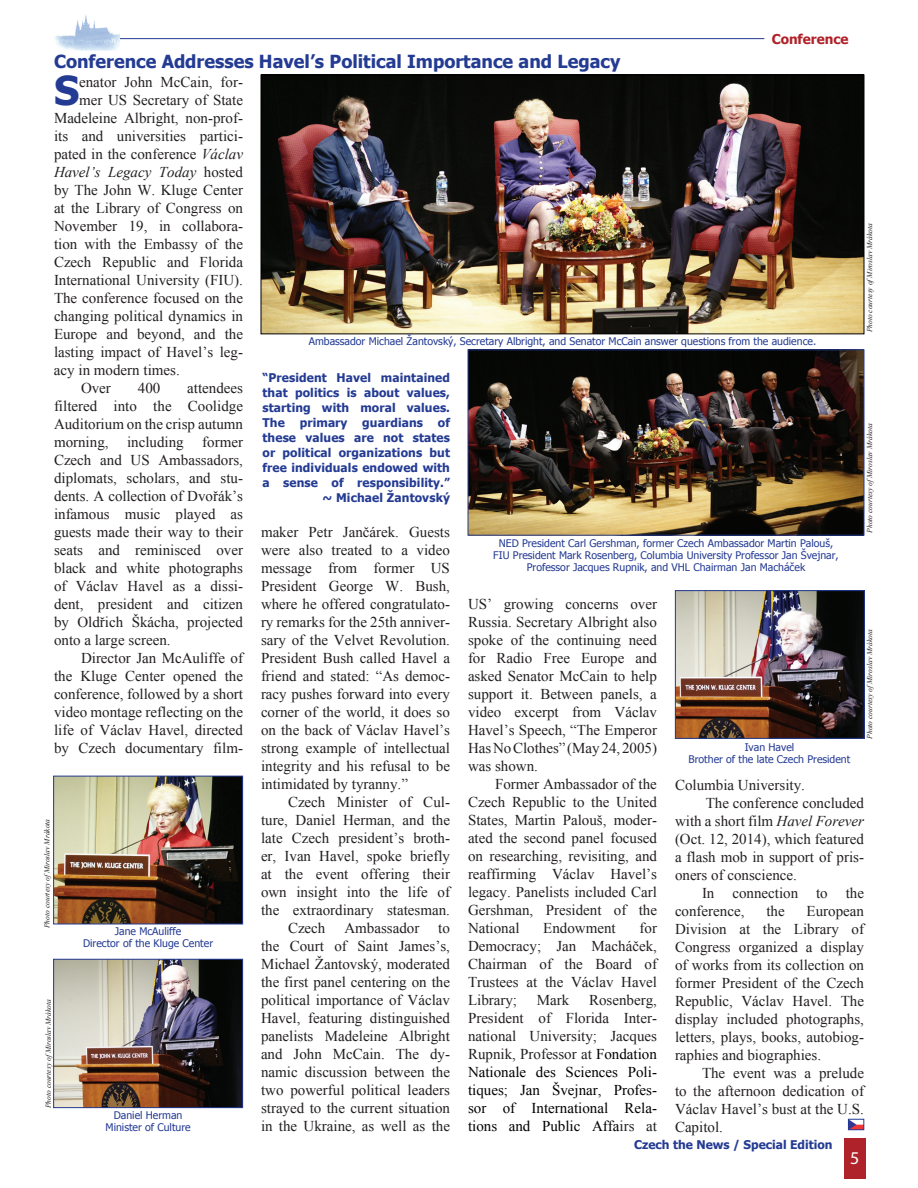
<style>
.page{position:relative;width:918px;height:1188px;background:#fff}
.page>*{position:absolute;margin:0;border:0;box-sizing:border-box;transform-origin:0 0}
.t1{font:700 39.75px "Tahoma";color:#243b93}
.t2{font:700 18px "Tahoma";color:#243b93}
.t3{font:18px "Myriad Pro";color:#fff}
.t4{font:15px/18px "Times New Roman";color:#231f20;text-align:justify}
.t5{font:15px/18px "Times New Roman";color:#000;text-align:justify}
.t6{font:italic 15px "Times New Roman";color:#231f20}
.t7{font:700 13.5px "Tahoma";color:#af2229}
.t8{font:700 12px/15px "Tahoma";letter-spacing:.01em;color:#243b93;text-align:right}
.t9{font:10.5px/12px "Tahoma";color:#243b93;text-align:center}
.t10{font:italic 7.5px "Times New Roman";color:#231f20}
.s1{font-style:italic}
.s2{font-style:normal}
.s3{color:#231f20}
</style>
<div class="page">
<div style="left:844px;top:1138px;width:22px;height:41px;background:#af2229"></div>
<hr style="left:120px;top:38px;width:644px;height:1px;background:#243b93">
<img style="left:54px;top:15px;width:66px;height:36px">
<img style="left:263px;top:77px;width:599px;height:255px">
<div style="left:261px;top:75px;width:603px;height:259px;border:1px solid #000"></div>
<img style="left:470px;top:351px;width:392px;height:183px">
<div style="left:468px;top:349px;width:396px;height:187px;border:1px solid #243b93"></div>
<img style="left:55px;top:961px;width:186px;height:145px">
<div style="left:53px;top:959px;width:190px;height:149px;border:1px solid #243b93"></div>
<img style="left:55px;top:778px;width:186px;height:144px">
<div style="left:53px;top:776px;width:190px;height:148px;border:1px solid #243b93"></div>
<img style="left:677px;top:592px;width:186px;height:145px">
<div style="left:675px;top:590px;width:190px;height:149px;border:1px solid #243b93"></div>
<img style="left:850px;top:1121px;width:12px;height:7px">
<div style="left:848px;top:1119px;width:16px;height:11px;border:1px solid #243b93"></div>
<p class="t7" style="left:772px;top:29px;width:78px">Conference</p>
<p class="t2" style="left:54px;top:49px;width:568px">Conference Addresses Havel’s Political Importance and Legacy</p>
<h1 class="t1" style="left:54px;top:62px;width:27px">S</h1>
<p class="t4" style="left:79px;top:72px;width:165px">enator John McCain, for-</p>
<p class="t4" style="left:79px;top:90px;width:165px">mer US Secretary of State</p>
<p class="t4" style="left:54px;top:108px;width:190px">Madeleine Albright, non-prof-</p>
<p class="t4" style="left:54px;top:126px;width:190px">its and universities partici-</p>
<p class="t4" style="left:54px;top:144px;width:191px">pated in the conference <span class="s1">Václav</span></p>
<p class="t6" style="left:54px;top:161px;width:191px">Havel’s Legacy Today <span class="s2">hosted</span></p>
<p class="t4" style="left:54px;top:180px;width:190px">by The John W. Kluge Center</p>
<p class="t4" style="left:54px;top:198px;width:190px">at the Library of Congress on</p>
<p class="t4" style="left:54px;top:216px;width:190px">November 19, in collabora-</p>
<p class="t4" style="left:54px;top:234px;width:191px">tion with the Embassy of the</p>
<p class="t4" style="left:54px;top:252px;width:190px">Czech Republic and Florida</p>
<p class="t4" style="left:54px;top:270px;width:190px">International University (FIU).</p>
<p class="t4" style="left:54px;top:288px;width:190px">The conference focused on the</p>
<p class="t4" style="left:54px;top:306px;width:191px">changing political dynamics in</p>
<p class="t4" style="left:54px;top:324px;width:191px">Europe and beyond, and the</p>
<p class="t4" style="left:54px;top:342px;width:190px">lasting impact of Havel’s leg-</p>
<p class="t4" style="left:54px;top:360px;width:127px">acy in modern times.</p>
<p class="t4" style="left:81px;top:378px;width:31px">Over</p>
<p class="t4" style="left:138px;top:378px;width:24px">400</p>
<p class="t10" style="left:865px;top:332px;width:111px;rotate:-90deg">Photo courtesy ofMiroslav Mrákota</p>
<p class="t9" style="left:309px;top:335px;width:509px">Ambassador Michael Žantovský, Secretary Albright, and Senator McCain answer questions from the audience.</p>
<p class="t8" style="left:263px;top:369px;width:189px">“President Havel maintained that politics is about values, starting with moral values.<br>The primary guardians of these values are not states or political organizations but free individuals endowed with a sense of responsibility.” ~ Michael Žantovský</p>
<p class="t4" style="left:54px;top:378px;width:191px;text-indent:133px">attendees filtered into the Coolidge Auditorium on the crisp autumn morning, including former Czech and US Ambassadors, diplomats, scholars, and stu&shy;dents. A collection of Dvořák’s infamous music played as guests made their way to their seats and reminisced over black and white photographs of Václav Havel as a dissi&shy;dent, president and citizen by Oldřich Škácha, projected onto a large screen.</p>
<p class="t4" style="left:54px;top:648px;width:191px;text-indent:27px">Director Jan McAuliffe of the Kluge Center opened the conference, followed by a short video montage reflecting on the life of Václav Havel, directed by Czech documentary film-</p>
<p class="t10" style="left:865px;top:533px;width:111px;rotate:-90deg">Photo courtesy ofMiroslav Mrákota</p>
<p class="t4" style="left:261px;top:523px;width:191px">maker Petr Jančárek. Guests were also treated to a video message from former US President George W. Bush, where he offered congratulato&shy;ry remarks for the 25th anniver&shy;sary of the Velvet Revolution.<br>President Bush called Havel a friend and stated: “As democ&shy;racy pushes forward into every corner of the world, it does so on the back of Václav Havel’s strong example of intellectual integrity and his refusal to be intimidated by tyranny.”</p>
<p class="t4" style="left:288px;top:793px;width:163px">Czech Minister of Cul-</p>
<p class="t4" style="left:261px;top:811px;width:190px">ture, Daniel Herman, and the</p>
<p class="t4" style="left:261px;top:829px;width:190px">late Czech president’s broth-</p>
<p class="t4" style="left:261px;top:847px;width:191px">er, Ivan Havel, spoke briefly</p>
<p class="t4" style="left:261px;top:865px;width:191px">at the event offering their</p>
<p class="t4" style="left:261px;top:883px;width:191px">own insight into the life of</p>
<p class="t4" style="left:261px;top:901px;width:191px">the extraordinary statesman.</p>
<p class="t4" style="left:288px;top:919px;width:39px">Czech</p>
<p class="t4" style="left:344px;top:919px;width:76px">Ambassador</p>
<p class="t9" style="left:493px;top:536px;width:347px">NED President Carl Gershman, former Czech Ambassador Martin Palouš,<br>FIU President Mark Rosenberg, Columbia University Professor Jan Švejnar,<br>Professor Jacques Rupnik, and VHL Chairman Jan Macháček</p>
<p class="t4" style="left:468px;top:595px;width:191px">US’ growing concerns over Russia. Secretary Albright also spoke of the continuing need for Radio Free Europe and asked Senator McCain to help support it. Between panels, a video excerpt from Václav Havel’s Speech, “The Emperor Has No Clothes” (May 24, 2005) was shown.</p>
<p class="t4" style="left:468px;top:775px;width:191px;text-indent:27px">Former Ambassador of the Czech Republic to the United States, Martin Palouš, moder&shy;ated the second panel focused on researching, revisiting, and reaffirming Václav Havel’s legacy. Panelists included Carl Gershman, President of the National</p>
<p class="t10" style="left:865px;top:739px;width:111px;rotate:-90deg">Photo courtesy ofMiroslav Mrákota</p>
<p class="t9" style="left:689px;top:740px;width:163px">Ivan Havel<br>Brother of the late Czech President</p>
<p class="t4" style="left:675px;top:775px;width:132px">Columbia University.</p>
<p class="t4" style="left:706px;top:793px;width:160px">The conference concluded</p>
<p class="t4" style="left:675px;top:811px;width:190px">with a short film <span class="s1">Havel Forever</span></p>
<p class="t4" style="left:675px;top:829px;width:191px">(Oct. 12, 2014), which featured</p>
<p class="t4" style="left:675px;top:847px;width:190px">a flash mob in support of pris-</p>
<p class="t4" style="left:675px;top:865px;width:124px">oners of conscience.</p>
<p class="t4" style="left:702px;top:883px;width:163px">In connection to the</p>
<p class="t4" style="left:675px;top:901px;width:71px">conference,</p>
<p class="t4" style="left:766px;top:901px;width:20px">the</p>
<p class="t10" style="left:42px;top:928px;width:111px;rotate:-90deg">Photo courtesy ofMiroslav Mrákota</p>
<p class="t4" style="left:675px;top:901px;width:191px;text-indent:132px">European Division at the Library of Congress organized a display of works from its collection on former President of the Czech Republic, Václav Havel. The display included photographs, letters, plays, books, autobiog&shy;raphies and biographies.</p>
<p class="t4" style="left:675px;top:1063px;width:191px;text-indent:27px">The event was a prelude to the afternoon dedication of Václav Havel’s bust at the U.S.<br>Capitol.</p>
<p class="t4" style="left:543px;top:919px;width:74px">Endowment</p>
<p class="t4" style="left:468px;top:919px;width:191px;text-indent:172px">for Democracy; Jan Macháček, Chairman of the Board of Trustees at the Václav Havel Library;</p>
<p class="t4" style="left:261px;top:919px;width:191px;text-indent:177px">to the Court of Saint James’s, Michael Žantovský, moderated the first panel centering on the political importance of Václav Havel, featuring distinguished panelists Madeleine Albright and John McCain. The dy&shy;namic discussion between the two powerful political leaders strayed to the current situation in the Ukraine, as well as the</p>
<p class="t9" style="left:83px;top:925px;width:132px">Jane McAuliffe<br>Director of the Kluge Center</p>
<p class="t5" style="left:468px;top:991px;width:190px;text-indent:121px"><span class="s3">Rosenberg, President of Florida Inter&shy;national University; Jacques Rupnik, Professor at</span> Fondation Nationale des Sciences Poli&shy;tiques; Jan Švejnar, Profes&shy;sor of International Rela&shy;tions and Public Affa<span class="s3">irs at</span></p>
<p class="t4" style="left:537px;top:991px;width:34px">Mark</p>
<p class="t10" style="left:43px;top:1108px;width:111px;rotate:-90deg">Photo courtesy ofMiroslav Mrákota</p>
<p class="t9" style="left:106px;top:1108px;width:87px">Daniel Herman<br>Minister of Culture</p>
<p class="t8" style="left:634px;top:1137px;width:200px">Czech the News / Special Edition</p>
<p class="t3" style="left:850px;top:1146px;width:11px">5</p>
</div>
